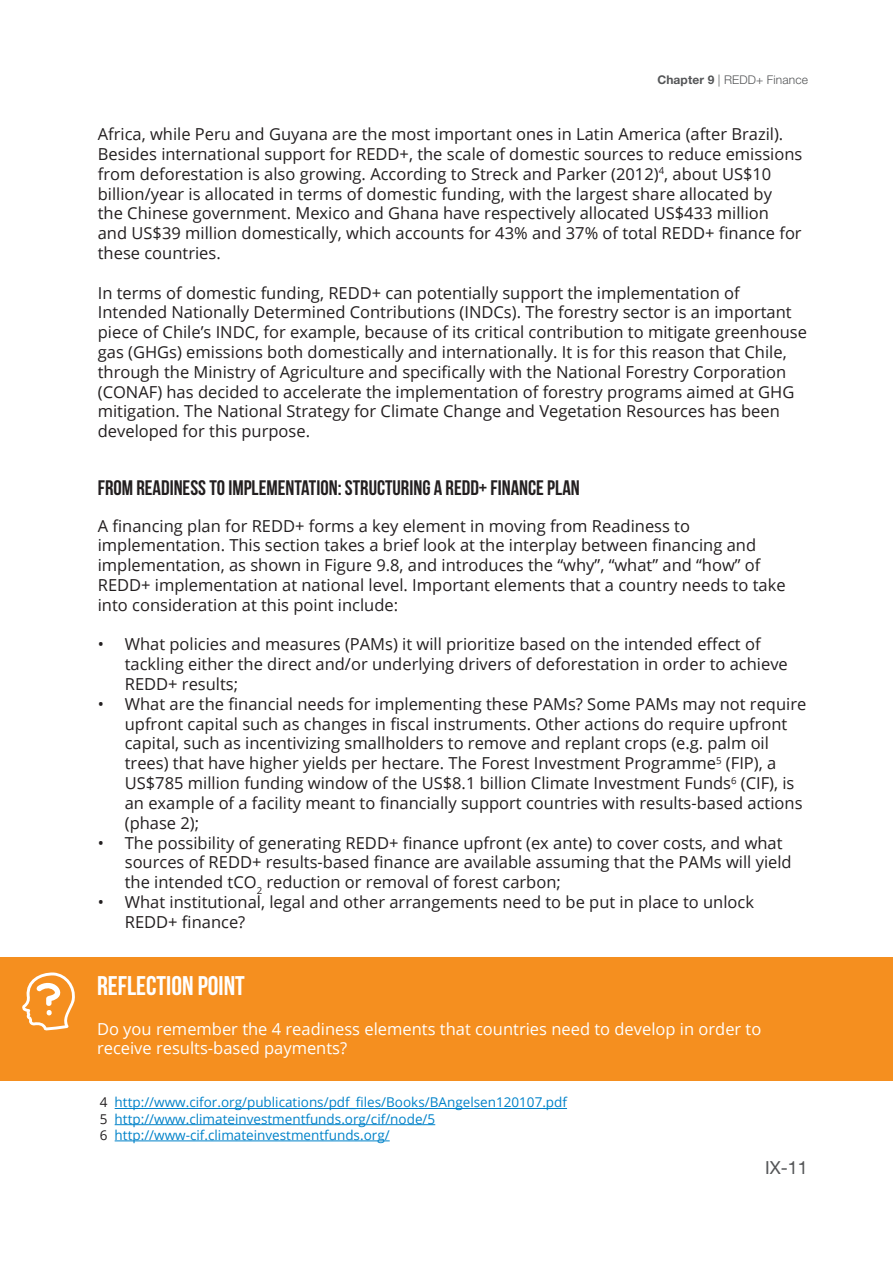
<style>
.page{position:relative;width:893px;height:1263px;background:#fff}
.page>*{position:absolute;margin:0;border:0;box-sizing:border-box;transform-origin:0 0}
.body{font:27px "Bebas Neue";color:#fff}
.sub_heads{font:21px "Bebas Neue";color:#231f20}
.t1{font:18px "Helvetica Neue";color:#545557}
.body-2{font:16.5px/19.8px "Open Sans";color:#231f20}
.body-3{font:16.5px/19.8px "Open Sans";color:#fff}
.body-4{font:13.5px "Open Sans";color:#0082c9}
.t2{font:300 12px "Helvetica Neue";letter-spacing:.01em;color:#545557}
.s1{font-weight:700}
.s2{color:#231f20}
</style>
<div class="page">
<hr style="left:115px;top:1108px;width:452px;height:1px;background:#0082c9">
<hr style="left:115px;top:1124px;width:320px;height:1px;background:#0082c9">
<hr style="left:115px;top:1140px;width:275px;height:1px;background:#0082c9">
<div style="left:0;top:957px;width:893px;height:123px;background:#f58f1f"></div>
<svg style="left:22px;top:972px;width:53px;height:58px"></svg>
<p class="t2" style="left:657px;top:70px;width:152px"><span class="s1">Chapter 9</span> | REDD+ Finance</p>
<p class="body-2" style="left:98px;top:124px;width:687px">Africa, while Peru and Guyana are the most important ones in Latin America (after Brazil).</p>
<p class="body-2" style="left:98px;top:144px;width:706px">Besides international support for REDD+, the scale of domestic sources to reduce emissions from deforestation is also growing. According to Streck and Parker (2012)<sup>4</sup>, about US$10 billion/year is allocated in terms of domestic funding, with the largest share allocated by<br>the Chinese government. Mexico and Ghana have respectively allocated US$433 million and US$39 million domestically, which accounts for 43% and 37% of total REDD+ finance for these countries.</p>
<p class="body-2" style="left:98px;top:282px;width:711px">In terms of domestic funding, REDD+ can potentially support the implementation of Intended Nationally Determined Contributions (INDCs). The forestry sector is an important piece of Chile’s INDC, for example, because of its critical contribution to mitigate greenhouse gas (GHGs) emissions both domestically and internationally. It is for this reason that Chile, through the Ministry of Agriculture and specifically with the National Forestry Corporation (CONAF) has decided to accelerate the implementation of forestry programs aimed at GHG mitigation. The National Strategy for Climate Change and Vegetation Resources has been developed for this purpose.</p>
<p class="sub_heads" style="left:98px;top:476px;width:484px">FROM READINESS TO IMPLEMENTATION: STRUCTURING A REDD+ FINANCE PLAN</p>
<p class="body-2" style="left:98px;top:515px;width:689px">A financing plan for REDD+ forms a key element in moving from Readiness to implementation. This section takes a brief look at the interplay between financing and implementation, as shown in Figure 9.8, and introduces the “why”, “what” and “how” of REDD+ implementation at national level. Important elements that a country needs to take into consideration at this point include:</p>
<p class="body-2" style="left:125px;top:634px;width:665px;text-indent:-27px">• What policies and measures (PAMs) it will prioritize based on the intended effect of tackling either the direct and/or underlying drivers of deforestation in order to achieve<br>REDD+ results;</p>
<p class="body-2" style="left:125px;top:693px;width:683px;text-indent:-27px">• What are the financial needs for implementing these PAMs? Some PAMs may not require upfront capital such as changes in fiscal instruments. Other actions do require upfront capital, such as incentivizing smallholders to remove and replant crops (e.g. palm oil trees) that have higher yields per hectare. The Forest Investment Programme<sup>5</sup> (FIP), a US$785 million funding window of the US$8.1 billion Climate Investment Funds<sup>6</sup> (CIF), is an example of a facility meant to financially support countries with results-based actions (phase 2);</p>
<p class="body-2" style="left:125px;top:832px;width:668px;text-indent:-27px">• The possibility of generating REDD+ finance upfront (ex ante) to cover costs, and what sources of REDD+ results-based finance are available assuming that the PAMs will yield the intended tCO<sub>2</sub> reduction or removal of forest carbon;</p>
<p class="body-2" style="left:125px;top:891px;width:631px;text-indent:-27px">• What institutional, legal and other arrangements need to be put in place to unlock<br>REDD+ finance?</p>
<p class="body" style="left:97px;top:971px;width:149px">REFLECTION POINT</p>
<p class="body-3" style="left:97px;top:1018px;width:666px">Do you remember the 4 readiness elements that countries need to develop in order to receive results-based payments?</p>
<p class="body-4" style="left:100px;top:1093px;width:469px"><span class="s2">4</span> http://www.cifor.org/publications/pdf_files/Books/BAngelsen120107.pdf</p>
<p class="body-4" style="left:100px;top:1109px;width:337px"><span class="s2">5</span> http://www.climateinvestmentfunds.org/cif/node/5</p>
<p class="body-4" style="left:100px;top:1126px;width:291px"><span class="s2">6</span> http://www-cif.climateinvestmentfunds.org/</p>
<p class="t1" style="left:765px;top:1154px;width:44px">IX-11</p>
</div>
